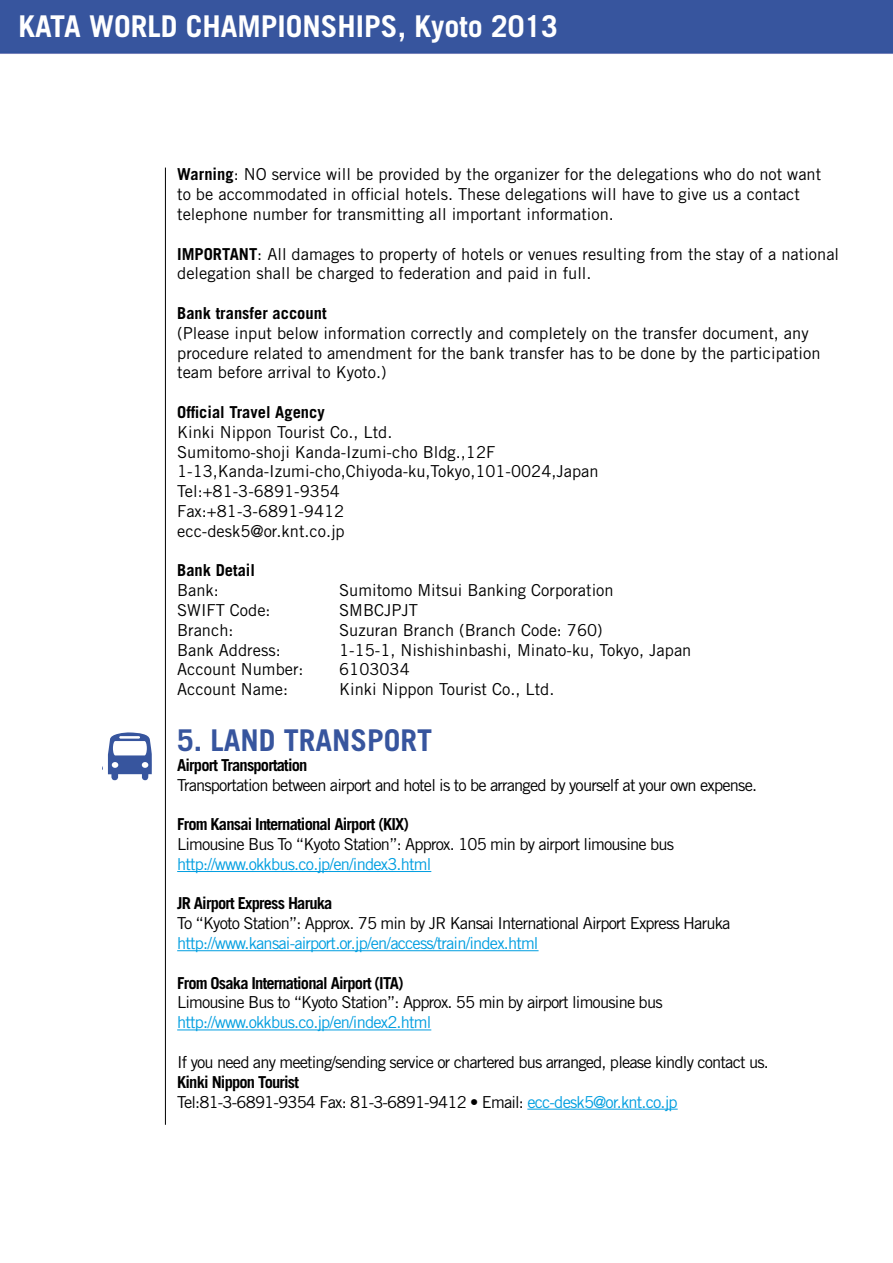
<style>
.page{position:relative;width:893px;height:1263px;background:#fff}
.page>*{position:absolute;margin:0;border:0;box-sizing:border-box;transform-origin:0 0}
.t1{font:700 30px "Trade Gothic";color:#fff}
.t2{font:700 30px "Trade Gothic";color:#37559e}
.t3{font:16.5px/19.8px "Trade Gothic";color:#000}
.t4{font:16.5px/19.8px "Trade Gothic";letter-spacing:-.05em;color:#000}
.t5{font:16.5px "Trade Gothic";letter-spacing:-.05em;color:#009ee0}
.t6{font:700 16.5px "Trade Gothic";letter-spacing:-.05em;color:#000}
.t7{font:700 16.5px "Trade Gothic";color:#000}
.s1{font-weight:700}
.s2{color:#009ee0}
</style>
<div class="page">
<img style="left:0;top:0;width:892px;height:1125px">
<hr style="left:177px;top:871px;width:254px;height:1px;background:#009ee0">
<hr style="left:177px;top:950px;width:362px;height:1px;background:#009ee0">
<hr style="left:177px;top:1029px;width:254px;height:1px;background:#009ee0">
<hr style="left:527px;top:1109px;width:151px;height:1px;background:#009ee0">
<hr style="left:165px;top:168px;width:1px;height:957px;background:#000">
<svg style="left:103px;top:732px;width:49px;height:48px"></svg>
<hr style="left:892px;top:0;width:1px;height:1263px;background:#37559e">
<svg style="left:244px;top:557px;width:18px;height:22px"></svg>
<h1 class="t1" style="left:19px;top:8px;width:541px">KATA WORLD CHAMPIONSHIPS, Kyoto 2013</h1>
<p class="t3" style="left:177px;top:164px;width:646px"><span class="s1">Warning</span>: NO service will be provided by the organizer for the delegations who do not want to be accommodated in official hotels. These delegations will have to give us a contact telephone number for transmitting all important information.</p>
<p class="t3" style="left:177px;top:244px;width:663px"><span class="s1">IMPORTANT</span>: All damages to property of hotels or venues resulting from the stay of a national delegation shall be charged to federation and paid in full.</p>
<p class="t7" style="left:177px;top:303px;width:151px">Bank transfer account</p>
<p class="t3" style="left:177px;top:323px;width:645px">(Please input below information correctly and completely on the transfer document, any procedure related to amendment for the bank transfer has to be done by the participation team before arrival to Kyoto.)</p>
<p class="t7" style="left:177px;top:402px;width:149px">Official Travel Agency</p>
<p class="t3" style="left:177px;top:422px;width:423px">Kinki Nippon Tourist Co., Ltd.<br>Sumitomo-shoji Kanda-Izumi-cho Bldg.,12F 1-13,Kanda-Izumi-cho,Chiyoda-ku,Tokyo,101-0024,Japan Tel:+81-3-6891-9354<br>Fax:+81-3-6891-9412<br>ecc-desk5@or.knt.co.jp</p>
<p class="t7" style="left:177px;top:560px;width:79px">Bank Detail</p>
<p class="t3" style="left:177px;top:580px;width:43px">Bank:</p>
<p class="t3" style="left:339px;top:580px;width:276px">Sumitomo Mitsui Banking Corporation</p>
<p class="t3" style="left:177px;top:600px;width:95px">SWIFT Code:</p>
<p class="t3" style="left:339px;top:600px;width:80px">SMBCJPJT</p>
<p class="t3" style="left:177px;top:620px;width:58px">Branch:</p>
<p class="t3" style="left:339px;top:620px;width:265px">Suzuran Branch (Branch Code: 760)</p>
<p class="t3" style="left:177px;top:640px;width:105px">Bank Address:</p>
<p class="t3" style="left:339px;top:640px;width:354px">1-15-1, Nishishinbashi, Minato-ku, Tokyo, Japan</p>
<p class="t3" style="left:177px;top:659px;width:128px">Account Number:</p>
<p class="t3" style="left:339px;top:659px;width:72px">6103034</p>
<p class="t3" style="left:177px;top:679px;width:112px">Account Name:</p>
<p class="t3" style="left:339px;top:679px;width:217px">Kinki Nippon Tourist Co., Ltd.</p>
<h1 class="t2" style="left:177px;top:722px;width:257px">5. LAND TRANSPORT</h1>
<p class="t6" style="left:177px;top:755px;width:132px">Airport Transportation</p>
<p class="t4" style="left:177px;top:775px;width:581px">Transportation between airport and hotel is to be arranged by yourself at your own expense.</p>
<p class="t6" style="left:177px;top:814px;width:233px">From Kansai International Airport (KIX)</p>
<p class="t4" style="left:177px;top:834px;width:498px">Limousine Bus To “Kyoto Station”: Approx. 105 min by airport limousine bus</p>
<p class="t5" style="left:177px;top:854px;width:256px">http://www.okkbus.co.jp/en/index3.html</p>
<p class="t6" style="left:177px;top:893px;width:157px">JR Airport Express Haruka</p>
<p class="t4" style="left:177px;top:913px;width:555px">To “Kyoto Station”: Approx. 75 min by JR Kansai International Airport Express Haruka</p>
<p class="t5" style="left:177px;top:933px;width:363px">http://www.kansai-airport.or.jp/en/access/train/index.html</p>
<p class="t6" style="left:177px;top:973px;width:228px">From Osaka International Airport (ITA)</p>
<p class="t4" style="left:177px;top:992px;width:487px">Limousine Bus to “Kyoto Station”: Approx. 55 min by airport limousine bus</p>
<p class="t5" style="left:177px;top:1012px;width:256px">http://www.okkbus.co.jp/en/index2.html</p>
<p class="t4" style="left:177px;top:1052px;width:593px">If you need any meeting/sending service or chartered bus arranged, please kindly contact us.</p>
<p class="t4" style="left:177px;top:1072px;width:502px"><span class="s1">Kinki Nippon Tourist<br></span>Tel:81-3-6891-9354 Fax: 81-3-6891-9412 • Email: <span class="s2">ecc-desk5@or.knt.co.jp</span></p>
</div>
